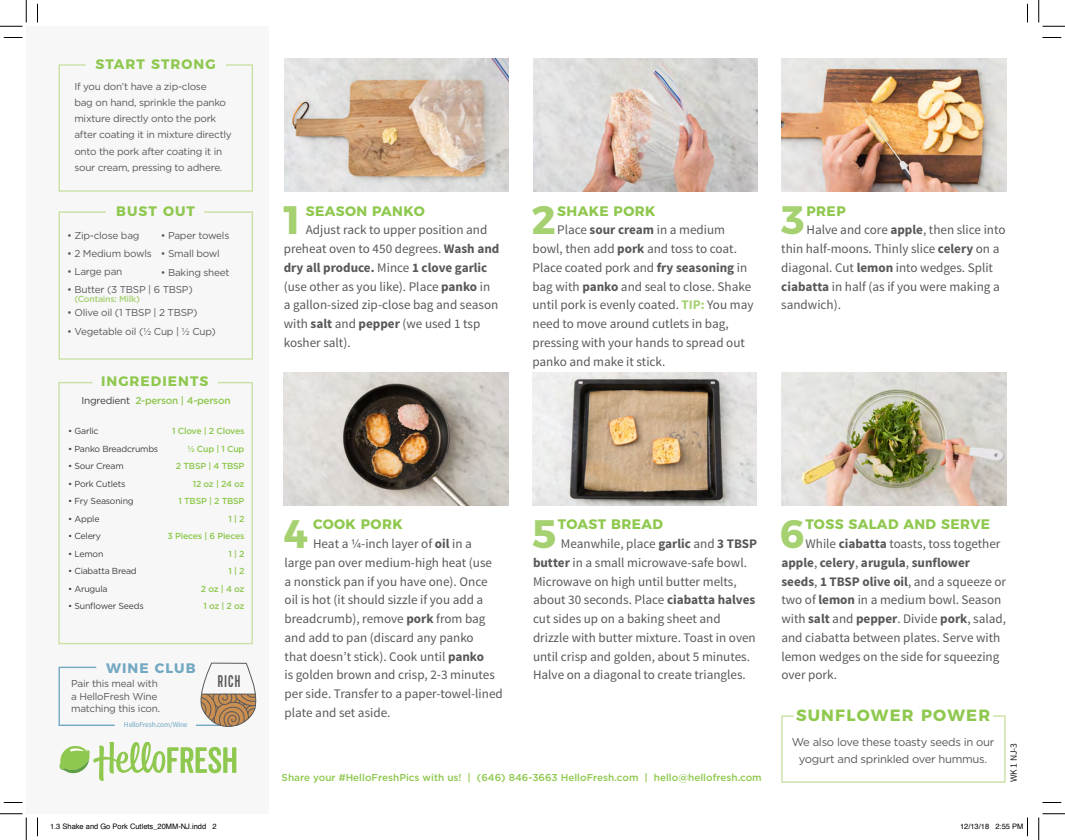
<style>
.page{position:relative;width:1065px;height:840px;background:#fff}
.page>*{position:absolute;margin:0;border:0;box-sizing:border-box;transform-origin:0 0}
.t1{font:700 39.62px "Montserrat";color:#a6d170}
.t2{font:16.88px "Kapra";color:#58595b;scale:.9 1}
.t3{font:700 16.25px "Montserrat";letter-spacing:.075em;color:#8fc84e}
.t4{font:700 13.75px "Montserrat";letter-spacing:.03em;color:#8fc84e}
.t5{font:700 13.75px "Montserrat";letter-spacing:.075em;color:#8fc84e}
.t6{font:700 13.75px "Montserrat";letter-spacing:.075em;color:#72a8c1}
.t7{font:13.12px/18.8px "Source Sans Pro";color:#57585a}
.t8{font:11.25px/16.8px "Gotham";letter-spacing:-.025em;color:#57585a;text-align:center}
.t9{font:10px/16.2px "Gotham";letter-spacing:-.025em;color:#57585a}
.t10{font:500 10px "Gotham";color:#8fc84e}
.t11{font:500 10px "Gotham";letter-spacing:-.025em;color:#8fc84e}
.t12{font:9.62px "Source Sans Pro";color:#231f20}
.t13{font:8.75px "Gotham";letter-spacing:-.025em;color:#3e3e3f}
.t14{font:500 8.75px/17.5px "Gotham";letter-spacing:-.025em;color:#8fc84e;text-align:right}
.t15{font:500 8.75px "Gotham";letter-spacing:-.025em;color:#a6d170}
.t16{font:7.5px "Helvetica";color:#000}
.t17{font:7.5px "Source Sans Pro";letter-spacing:-.025em;color:#72a8c1}
.s1{font-weight:400;color:#3e3e3f}
.s2{font-weight:700}
.s3{font-weight:700;color:#a6d170}
</style>
<div class="page">
<div style="left:26px;top:26px;width:243px;height:788px;background:#f7f7f8"></div>
<img style="left:285px;top:59px;width:224px;height:133px">
<img style="left:533px;top:59px;width:224px;height:133px">
<img style="left:533px;top:373px;width:224px;height:132px">
<img style="left:283px;top:373px;width:226px;height:132px">
<img style="left:782px;top:58px;width:224px;height:133px">
<img style="left:782px;top:373px;width:224px;height:132px">
<svg style="left:58px;top:211px;width:195px;height:149px"></svg>
<svg style="left:58px;top:382px;width:195px;height:263px"></svg>
<svg style="left:58px;top:64px;width:195px;height:128px"></svg>
<svg style="left:60px;top:742px;width:176px;height:39px"></svg>
<svg style="left:781px;top:715px;width:225px;height:68px"></svg>
<svg style="left:58px;top:666px;width:57px;height:60px"></svg>
<hr style="left:197px;top:725px;width:35px;height:1px;background:#72a8c1">
<svg style="left:201px;top:663px;width:55px;height:64px"></svg>
<svg style="left:4px;top:37px;width:18px;height:1px"></svg>
<svg style="left:1043px;top:37px;width:18px;height:1px"></svg>
<svg style="left:4px;top:802px;width:18px;height:1px"></svg>
<svg style="left:1043px;top:802px;width:18px;height:1px"></svg>
<svg style="left:37px;top:4px;width:1px;height:18px"></svg>
<svg style="left:37px;top:818px;width:1px;height:18px"></svg>
<svg style="left:1027px;top:4px;width:1px;height:18px"></svg>
<svg style="left:0;top:0;width:27px;height:27px"></svg>
<svg style="left:0;top:814px;width:27px;height:26px"></svg>
<svg style="left:1039px;top:0;width:26px;height:27px"></svg>
<svg style="left:1039px;top:814px;width:26px;height:26px"></svg>
<svg style="left:1027px;top:818px;width:1px;height:18px"></svg>
<p class="t5" style="left:96px;top:53px;width:122px">START STRONG</p>
<p class="t9" style="left:74px;top:78px;width:159px">If you don’t have a zip-close<br>bag on hand, sprinkle the panko mixture directly onto the pork after coating it in mixture directly onto the pork after coating it in sour cream, pressing to adhere.</p>
<p class="t4" style="left:116px;top:200px;width:80px">BUST OUT</p>
<p class="t9" style="left:67px;top:227px;width:74px">• Zip-close bag</p>
<p class="t9" style="left:67px;top:245px;width:86px">• 2 Medium bowls</p>
<p class="t9" style="left:67px;top:263px;width:57px">• Large pan</p>
<p class="t9" style="left:67px;top:281px;width:127px">• Butter (3 TBSP | 6 TBSP)</p>
<p class="t15" style="left:74px;top:293px;width:67px">(Contains: Milk)</p>
<p class="t9" style="left:67px;top:304px;width:132px">• Olive oil (1 TBSP | 2 TBSP)</p>
<p class="t9" style="left:67px;top:323px;width:150px">• Vegetable oil (½ Cup | ½ Cup)</p>
<p class="t9" style="left:161px;top:227px;width:70px">• Paper towels</p>
<p class="t9" style="left:161px;top:246px;width:61px">• Small bowl</p>
<p class="t9" style="left:161px;top:264px;width:70px">• Baking sheet</p>
<p class="t5" style="left:101px;top:370px;width:109px">INGREDIENTS</p>
<p class="t11" style="left:81px;top:394px;width:151px"><span class="s1">Ingredient</span> 2-person | 4-person</p>
<p class="t14" style="left:168px;top:422px;width:78px">1 Clove | 2 Cloves ½ Cup | 1 Cup<br>2 TBSP | 4 TBSP<br>12 oz | 24 oz<br>1 TBSP | 2 TBSP<br>1 | 2<br>3 Pieces | 6 Pieces<br>1 | 2<br>1 | 2<br>2 oz | 4 oz<br>1 oz | 2 oz</p>
<p class="t13" style="left:68px;top:426px;width:32px">• Garlic</p>
<p class="t13" style="left:68px;top:443px;width:92px">• Panko Breadcrumbs</p>
<p class="t13" style="left:68px;top:461px;width:57px">• Sour Cream</p>
<p class="t13" style="left:68px;top:478px;width:59px">• Pork Cutlets</p>
<p class="t13" style="left:68px;top:496px;width:67px">• Fry Seasoning</p>
<p class="t13" style="left:68px;top:513px;width:33px">• Apple</p>
<p class="t13" style="left:68px;top:531px;width:35px">• Celery</p>
<p class="t13" style="left:68px;top:548px;width:37px">• Lemon</p>
<p class="t13" style="left:68px;top:566px;width:70px">• Ciabatta Bread</p>
<p class="t13" style="left:68px;top:583px;width:41px">• Arugula</p>
<p class="t13" style="left:68px;top:601px;width:77px">• Sunflower Seeds</p>
<p class="t6" style="left:106px;top:656px;width:91px">WINE CLUB</p>
<p class="t9" style="left:71px;top:677px;width:90px;line-height:12.5px">Pair this meal with a HelloFresh Wine matching this icon.</p>
<p class="t17" style="left:124px;top:720px;width:65px">HelloFresh.com/Wine</p>
<p class="t2" style="left:218px;top:671px;width:26px">RICH</p>
<h1 class="t1" style="left:280px;top:187px;width:26px">1</h1>
<p class="t4" style="left:306px;top:199px;width:121px">SEASON PANKO</p>
<p class="t7" style="left:284px;top:221px;width:217px;text-indent:22px">Adjust rack to upper position and preheat oven to 450 degrees. <span class="s2">Wash and dry all produce.</span> Mince <span class="s2">1 clove garlic </span>(use other as you like). Place <span class="s2">panko</span> in a gallon-sized zip-close bag and season with <span class="s2">salt</span> and <span class="s2">pepper</span> (we used 1 tsp kosher salt).</p>
<h1 class="t1" style="left:532px;top:187px;width:26px">2</h1>
<p class="t4" style="left:557px;top:199px;width:100px">SHAKE PORK</p>
<p class="t7" style="left:533px;top:221px;width:223px;text-indent:25px">Place <span class="s2">sour cream</span> in a medium bowl, then add <span class="s2">pork</span> and toss to coat.<br>Place coated pork and <span class="s2">fry seasoning</span> in bag with <span class="s2">panko</span> and seal to close. Shake until pork is evenly coated. <span class="s3">TIP:</span> You may need to move around cutlets in bag, pressing with your hands to spread out panko and make it stick.</p>
<h1 class="t1" style="left:781px;top:187px;width:26px">3</h1>
<p class="t4" style="left:807px;top:199px;width:41px">PREP</p>
<p class="t7" style="left:781px;top:221px;width:226px;text-indent:25px">Halve and core <span class="s2">apple</span>, then slice into thin half-moons. Thinly slice <span class="s2">celery</span> on a diagonal. Cut <span class="s2">lemon</span> into wedges. Split <span class="s2">ciabatta</span> in half (as if you were making a sandwich).</p>
<h1 class="t1" style="left:283px;top:501px;width:26px">4</h1>
<p class="t4" style="left:313px;top:513px;width:91px">COOK PORK</p>
<p class="t7" style="left:285px;top:535px;width:220px;text-indent:29px">Heat a ¼-inch layer of <span class="s2">oil</span> in a<br>large pan over medium-high heat (use<br>a nonstick pan if you have one). Once oil is hot (it should sizzle if you add a breadcrumb), remove <span class="s2">pork</span> from bag and add to pan (discard any panko<br>that doesn’t stick). Cook until <span class="s2">panko<br></span>is golden brown and crisp, 2-3 minutes per side. Transfer to a paper-towel-lined plate and set aside.</p>
<h1 class="t1" style="left:532px;top:501px;width:26px">5</h1>
<p class="t4" style="left:558px;top:513px;width:107px">TOAST BREAD</p>
<p class="t7" style="left:533px;top:535px;width:226px;text-indent:28px">Meanwhile, place <span class="s2">garlic</span> and <span class="s2">3 TBSP butter</span> in a small microwave-safe bowl.<br>Microwave on high until butter melts, about 30 seconds. Place <span class="s2">ciabatta halves </span>cut sides up on a baking sheet and drizzle with butter mixture. Toast in oven until crisp and golden, about 5 minutes.<br>Halve on a diagonal to create triangles.</p>
<h1 class="t1" style="left:780px;top:501px;width:26px">6</h1>
<p class="t4" style="left:806px;top:513px;width:186px">TOSS SALAD AND SERVE</p>
<p class="t7" style="left:781px;top:535px;width:226px;text-indent:24px">While <span class="s2">ciabatta</span> toasts, toss together <span class="s2">apple</span>, <span class="s2">celery</span>, <span class="s2">arugula</span>, <span class="s2">sunflower seeds</span>, <span class="s2">1 TBSP olive oil</span>, and a squeeze or two of <span class="s2">lemon</span> in a medium bowl. Season with <span class="s2">salt</span> and <span class="s2">pepper</span>. Divide <span class="s2">pork</span>, salad, and ciabatta between plates. Serve with lemon wedges on the side for squeezing over pork.</p>
<p class="t3" style="left:796px;top:702px;width:196px">SUNFLOWER POWER</p>
<p class="t10" style="left:282px;top:771px;width:482px">Share your #HelloFreshPics with us! | (646) 846-3663 HelloFresh.com | hello@hellofresh.com</p>
<p class="t8" style="left:792px;top:733px;width:204px">We also love these toasty seeds in our yogurt and sprinkled over hummus.</p>
<p class="t12" style="left:1008px;top:782px;width:40px;rotate:-90deg">WK 1 NJ-3</p>
<p class="t16" style="left:50px;top:820px;width:168px">1.3 Shake and Go Pork Cutlets_20MM-NJ.indd 2</p>
<p class="t16" style="left:960px;top:820px;width:65px">12/13/18 2:55 PM</p>
</div>
